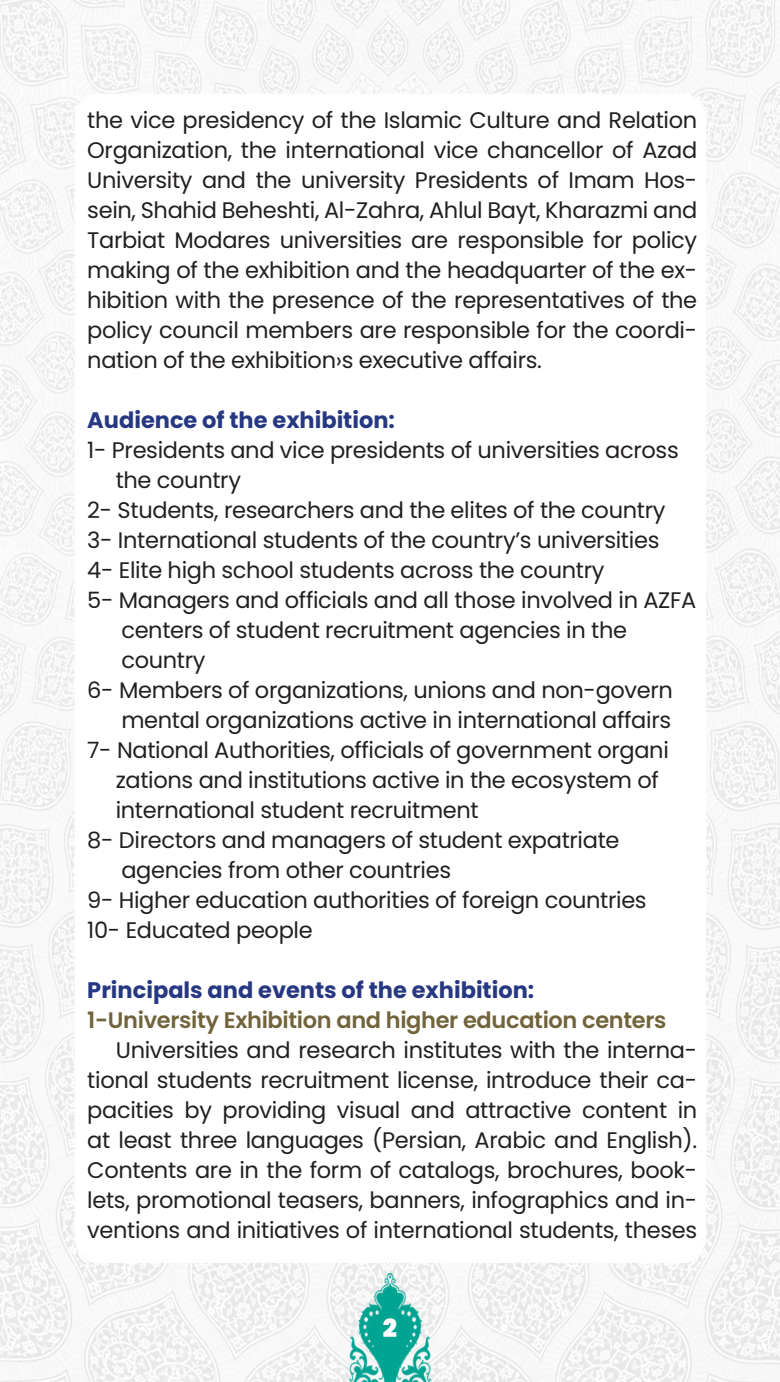
<style>
.page{position:relative;width:780px;height:1382px;background:#fff}
.page>*{position:absolute;margin:0;border:0;box-sizing:border-box;transform-origin:0 0}
.t1{font:900 25px "Poppins Latin";color:#fff}
.t2{font:22.5px/30px "Poppins Latin";letter-spacing:-.015em;color:#231f20}
.t3{font:700 22.5px "Poppins Latin";color:#273882}
.t4{font:600 22.5px "Poppins Latin";letter-spacing:-.015em;color:#71633a}
</style>
<div class="page">
<img style="left:0;top:0;width:780px;height:1382px">
<p class="t2" style="left:87px;top:105px;width:611px;text-align:justify">the vice presidency of the Islamic Culture and Relation Organization, the international vice chancellor of Azad University and the university Presidents of Imam Hos&shy;sein, Shahid Beheshti, Al-Zahra, Ahlul Bayt, Kharazmi and Tarbiat Modares universities are responsible for policy making of the exhibition and the headquarter of the ex&shy;hibition with the presence of the representatives of the policy council members are responsible for the coordi&shy;nation of the exhibition›s executive affairs.</p>
<p class="t3" style="left:87px;top:405px;width:309px">Audience of the exhibition:</p>
<p class="t2" style="left:116px;top:435px;width:564px;text-indent:-28px">1- Presidents and vice presidents of universities across the country</p>
<p class="t2" style="left:87px;top:495px;width:579px">2- Students, researchers and the elites of the country</p>
<p class="t2" style="left:87px;top:525px;width:573px">3- International students of the country’s universities</p>
<p class="t2" style="left:87px;top:555px;width:518px">4- Elite high school students across the country</p>
<p class="t2" style="left:121px;top:585px;width:576px;text-indent:-34px">5- Managers and officials and all those involved in AZFA centers of student recruitment agencies in the</p>
<p class="t2" style="left:121px;top:645px;width:86px">country</p>
<p class="t2" style="left:87px;top:675px;width:587px;text-align:right">6- Members of organizations, unions and non-govern mental organizations active in international affairs</p>
<p class="t2" style="left:116px;top:735px;width:554px;text-indent:-28px">7- National Authorities, officials of government organi zations and institutions active in the ecosystem of</p>
<p class="t2" style="left:116px;top:795px;width:364px">international student recruitment</p>
<p class="t2" style="left:87px;top:825px;width:533px">8- Directors and managers of student expatriate</p>
<p class="t2" style="left:121px;top:855px;width:331px">agencies from other countries</p>
<p class="t2" style="left:87px;top:885px;width:561px">9- Higher education authorities of foreign countries</p>
<p class="t2" style="left:87px;top:915px;width:227px">10- Educated people</p>
<p class="t3" style="left:87px;top:975px;width:448px">Principals and events of the exhibition:</p>
<p class="t4" style="left:87px;top:1005px;width:580px">1-University Exhibition and higher education centers</p>
<p class="t2" style="left:87px;top:1035px;width:611px;text-align:justify;text-indent:28px">Universities and research institutes with the interna&shy;tional students recruitment license, introduce their ca&shy;pacities by providing visual and attractive content in at least three languages (Persian, Arabic and English).<br>Contents are in the form of catalogs, brochures, book&shy;lets, promotional teasers, banners, infographics and in&shy;ventions and initiatives of international students, theses</p>
<p class="t1" style="left:383px;top:1311px;width:16px">2</p>
</div>
